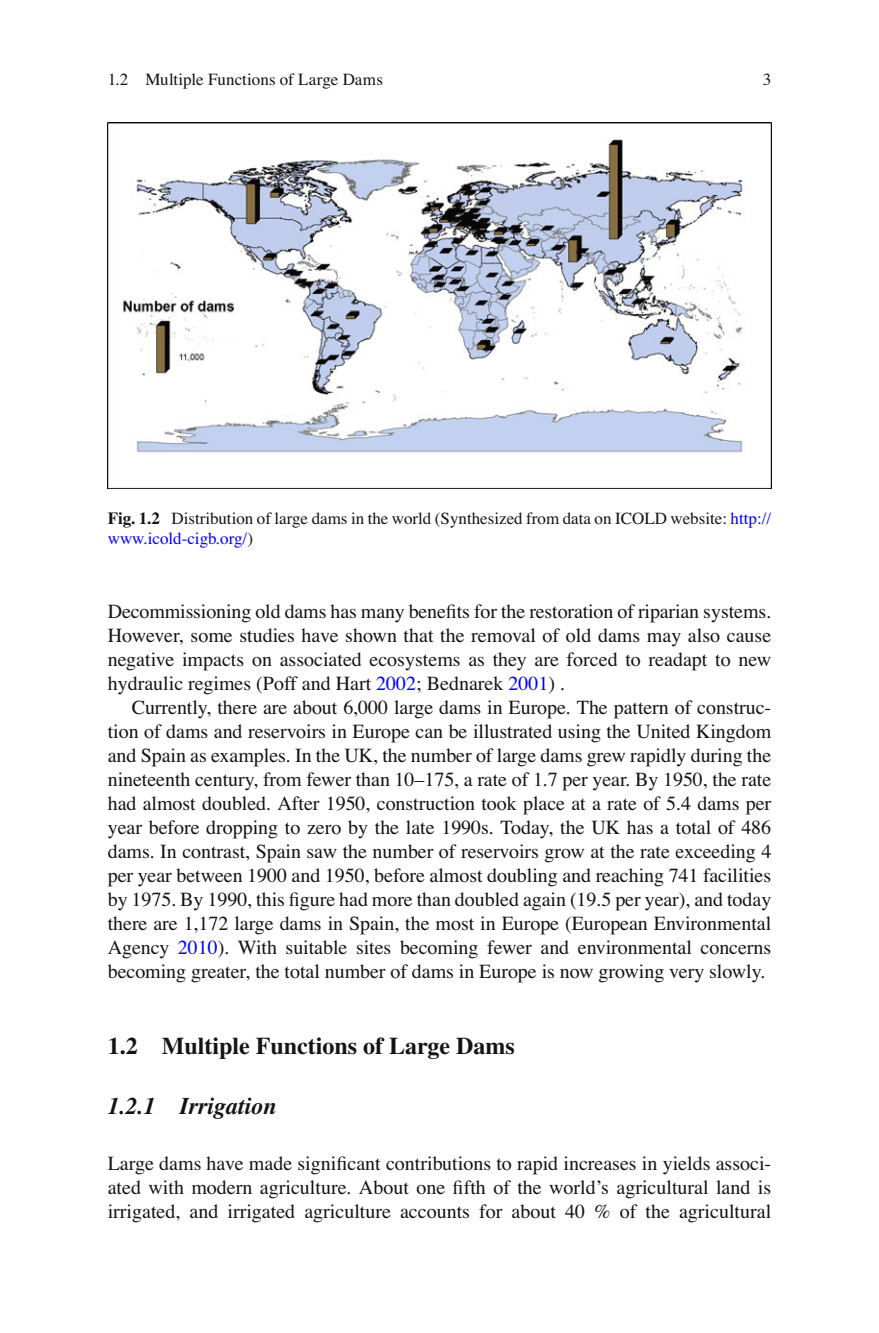
<style>
.page{position:relative;width:879px;height:1333px;background:#fff}
.page>*{position:absolute;margin:0;border:0;box-sizing:border-box;transform-origin:0 0}
.t1{font:700 24px "Times";color:#131413}
.t2{font:italic 700 24px "Times";color:#131413}
.t3{font:20px/24px "Times";color:#131413;text-align:justify}
.t4{font:17px/20px "Times";color:#131413}
.s1{font-weight:700}
.s2{color:#00f}
</style>
<div class="page">
<img style="left:108px;top:122px;width:663px;height:367px">
<p class="t4" style="left:108px;top:71px;width:277px">1.2 Multiple Functions of Large Dams</p>
<p class="t4" style="left:763px;top:71px;width:10px">3</p>
<p class="t4" style="left:108px;top:510px;width:665px"><span class="s1">Fig. 1.2</span> Distribution of large dams in the world (Synthesized from data on ICOLD website: <span class="s2">http:// www.icold-cigb.org/</span>)</p>
<p class="t3" style="left:108px;top:601px;width:665px">Decommissioning old dams has many benefits for the restoration of riparian systems.<br>However, some studies have shown that the removal of old dams may also cause negative impacts on associated ecosystems as they are forced to readapt to new hydraulic regimes (Poff and Hart <span class="s2">2002</span> ; Bednarek <span class="s2">2001</span> ) .</p>
<p class="t3" style="left:108px;top:697px;width:665px;text-indent:24px">Currently, there are about 6,000 large dams in Europe. The pattern of construc&shy;tion of dams and reservoirs in Europe can be illustrated using the United Kingdom and Spain as examples. In the UK, the number of large dams grew rapidly during the nineteenth century, from fewer than 10–175, a rate of 1.7 per year. By 1950, the rate had almost doubled. After 1950, construction took place at a rate of 5.4 dams per year before dropping to zero by the late 1990s. Today, the UK has a total of 486 dams. In contrast, Spain saw the number of reservoirs grow at the rate exceeding 4 per year between 1900 and 1950, before almost doubling and reaching 741 facilities by 1975. By 1990, this figure had more than doubled again (19.5 per year), and today there are 1,172 large dams in Spain, the most in Europe (European Environmental Agency <span class="s2">2010</span> ). With suitable sites becoming fewer and environmental concerns becoming greater, the total number of dams in Europe is now growing very slowly.</p>
<p class="t1" style="left:108px;top:1037px;width:409px">1.2 Multiple Functions of Large Dams</p>
<p class="t2" style="left:108px;top:1097px;width:171px">1.2.1 Irrigation</p>
<p class="t3" style="left:108px;top:1153px;width:665px">Large dams have made significant contributions to rapid increases in yields associ&shy;ated with modern agriculture. About one fifth of the world’s agricultural land is irrigated, and irrigated agriculture accounts for about 40 % of the agricultural</p>
</div>
